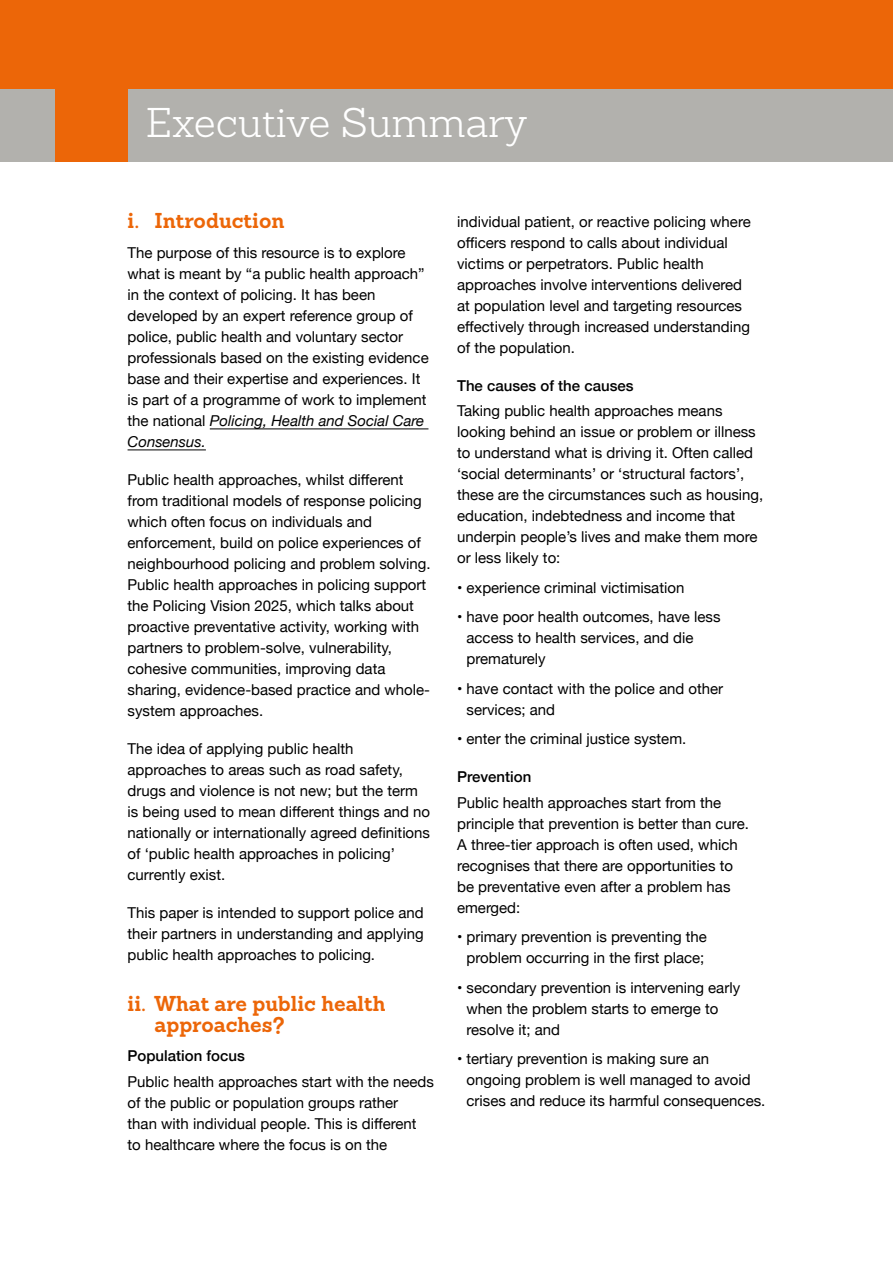
<style>
.page{position:relative;width:893px;height:1263px;background:#fff}
.page>*{position:absolute;margin:0;border:0;box-sizing:border-box;transform-origin:0 0}
.t1{font:300 40.5px "Sanchez";color:#fff}
.t2{font:700 21px/21px "Sanchez";color:#ec6608}
.t3{font:15px/21px "Helvetica Neue";color:#000}
.t4{font:500 15px "Helvetica Neue";color:#000}
.s1{font-style:italic}
</style>
<div class="page">
<div style="left:0;top:0;width:893px;height:89px;background:#ec6608"></div>
<div style="left:0;top:89px;width:893px;height:73px;background:#b2b1ad"></div>
<div style="left:55px;top:89px;width:73px;height:73px;background:#ec6608"></div>
<hr style="left:210px;top:428px;width:218px;height:1px;background:#000">
<hr style="left:128px;top:449px;width:78px;height:1px;background:#000">
<h1 class="t1" style="left:146px;top:97px;width:383px">Executive Summary</h1>
<h2 class="t2" style="left:128px;top:210px;width:158px">i. Introduction</h2>
<p class="t3" style="left:128px;top:243px;width:303px">The purpose of this resource is to explore what is meant by “a public health approach” in the context of policing. It has been developed by an expert reference group of police, public health and voluntary sector professionals based on the existing evidence base and their expertise and experiences. It is part of a programme of work to implement the national <span class="s1">Policing, Health and Social Care Consensus.</span></p>
<p class="t3" style="left:128px;top:470px;width:305px">Public health approaches, whilst different from traditional models of response policing which often focus on individuals and enforcement, build on police experiences of neighbourhood policing and problem solving.<br>Public health approaches in policing support the Policing Vision 2025, which talks about proactive preventative activity, working with partners to problem-solve, vulnerability, cohesive communities, improving data sharing, evidence-based practice and whole&shy;system approaches.</p>
<p class="t3" style="left:128px;top:739px;width:304px">The idea of applying public health approaches to areas such as road safety, drugs and violence is not new; but the term is being used to mean different things and no nationally or internationally agreed definitions of ‘public health approaches in policing’ currently exist.</p>
<p class="t3" style="left:128px;top:903px;width:298px;text-align:justify">This paper is intended to support police and their partners in understanding and applying public health approaches to policing.</p>
<h2 class="t2" style="left:155px;top:993px;width:232px;text-indent:-27px">ii. What are public health approaches?</h2>
<p class="t4" style="left:128px;top:1044px;width:119px">Population focus</p>
<p class="t3" style="left:128px;top:1071px;width:308px">Public health approaches start with the needs of the public or population groups rather<br>than with individual people. This is different<br>to healthcare where the focus is on the</p>
<p class="t3" style="left:457px;top:212px;width:295px">individual patient, or reactive policing where officers respond to calls about individual victims or perpetrators. Public health approaches involve interventions delivered at population level and targeting resources effectively through increased understanding of the population.</p>
<p class="t4" style="left:457px;top:373px;width:178px">The causes of the causes</p>
<p class="t3" style="left:457px;top:401px;width:308px">Taking public health approaches means looking behind an issue or problem or illness to understand what is driving it. Often called ‘social determinants’ or ‘structural factors’, these are the circumstances such as housing, education, indebtedness and income that underpin people’s lives and make them more or less likely to:</p>
<p class="t3" style="left:457px;top:578px;width:229px">• experience criminal victimisation</p>
<p class="t3" style="left:466px;top:607px;width:255px;text-indent:-9px">• have poor health outcomes, have less access to health services, and die prematurely</p>
<p class="t3" style="left:466px;top:679px;width:258px;text-indent:-9px">• have contact with the police and other services; and</p>
<p class="t3" style="left:457px;top:729px;width:231px">• enter the criminal justice system.</p>
<p class="t4" style="left:457px;top:765px;width:76px">Prevention</p>
<p class="t3" style="left:457px;top:792px;width:293px">Public health approaches start from the principle that prevention is better than cure.<br>A three-tier approach is often used, which recognises that there are opportunities to be preventative even after a problem has emerged:</p>
<p class="t3" style="left:457px;top:927px;width:251px;text-align:center">• primary prevention is preventing the problem occurring in the first place;</p>
<p class="t3" style="left:466px;top:977px;width:275px;text-indent:-9px">• secondary prevention is intervening early when the problem starts to emerge to resolve it; and</p>
<p class="t3" style="left:466px;top:1049px;width:300px;text-indent:-9px">• tertiary prevention is making sure an ongoing problem is well managed to avoid crises and reduce its harmful consequences.</p>
</div>
